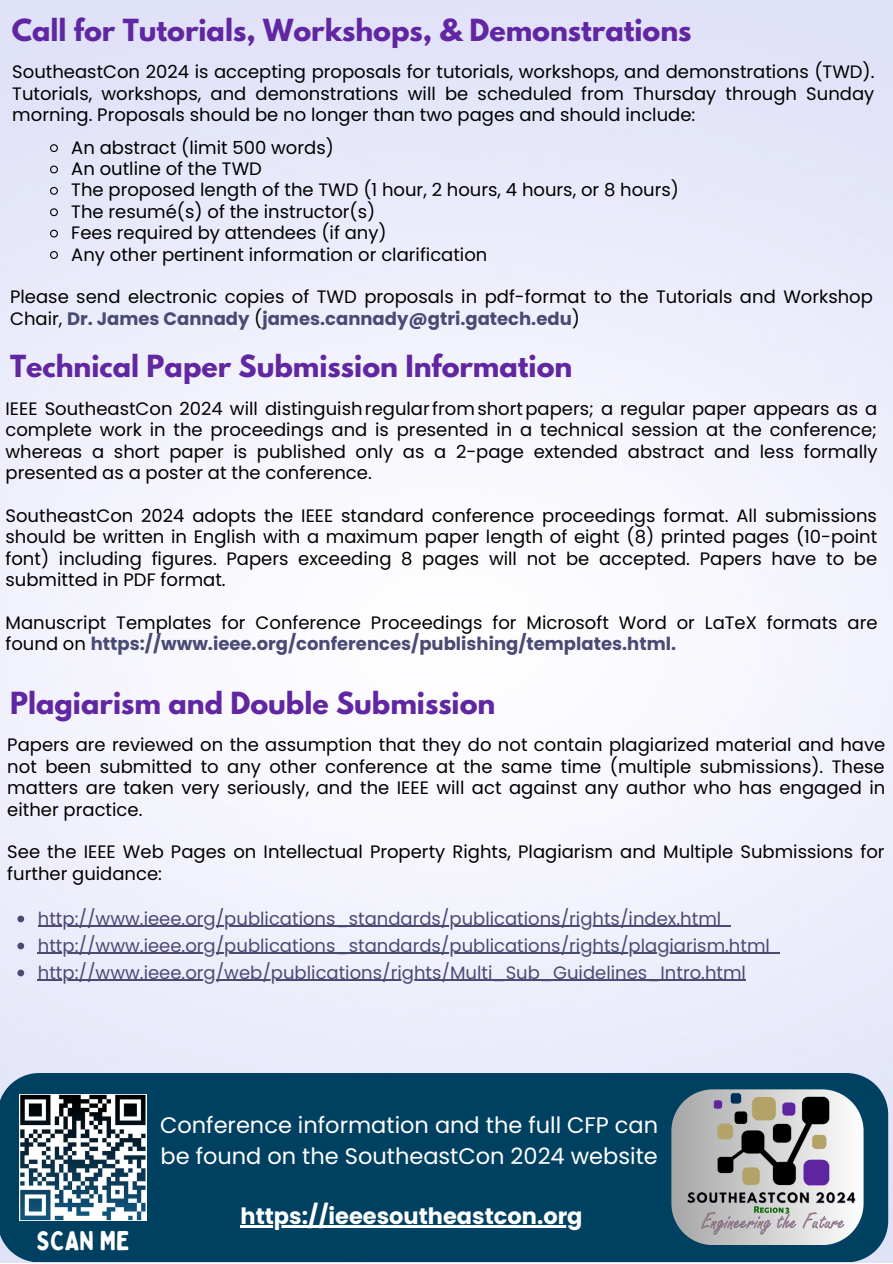
<style>
.page{position:relative;width:893px;height:1264px;background:#fff}
.page>*{position:absolute;margin:0;border:0;box-sizing:border-box;transform-origin:0 0}
.t1{font:700 27px "League Spartan";color:#6127a2}
.t2{font:27px "Bobby Jones Soft";color:#fff}
.t3{font:22.5px/31.5px "Poppins";color:#fff}
.t4{font:700 22.5px "Poppins";color:#fff}
.t5{font:18px/21.3px "Poppins";color:#000;text-align:justify}
.t6{font:18px/27px "Poppins";color:#494b75}
.s1{font-weight:700;color:#494b75}
</style>
<div class="page">
<img style="left:0;top:0;width:892px;height:1262px">
<svg style="left:49px;top:143px;width:10px;height:10px"></svg>
<svg style="left:49px;top:165px;width:10px;height:9px"></svg>
<svg style="left:49px;top:186px;width:10px;height:10px"></svg>
<svg style="left:49px;top:207px;width:10px;height:10px"></svg>
<svg style="left:49px;top:229px;width:10px;height:9px"></svg>
<svg style="left:49px;top:250px;width:10px;height:10px"></svg>
<svg style="left:17px;top:915px;width:7px;height:7px"></svg>
<hr style="left:38px;top:925px;width:683px;height:1px;background:#494b75">
<svg style="left:17px;top:942px;width:7px;height:7px"></svg>
<hr style="left:38px;top:952px;width:732px;height:1px;background:#494b75">
<svg style="left:17px;top:969px;width:7px;height:7px"></svg>
<hr style="left:38px;top:979px;width:708px;height:1px;background:#494b75">
<div style="left:0;top:1073px;width:888px;height:188px;background:#004162"></div>
<svg style="left:671px;top:1089px;width:192px;height:155px"></svg>
<img style="left:685px;top:1085px;width:171px;height:153px">
<img style="left:20px;top:1094px;width:127px;height:126px">
<hr style="left:240px;top:1224px;width:342px;height:3px;background:#fff">
<h1 class="t1" style="left:12px;top:17px;width:681px">Call for Tutorials, Workshops, &amp; Demonstrations</h1>
<p class="t5" style="left:12px;top:61px;width:863px">SoutheastCon 2024 is accepting proposals for tutorials, workshops, and demonstrations (TWD).<br>Tutorials, workshops, and demonstrations will be scheduled from Thursday through Sunday morning. Proposals should be no longer than two pages and should include:</p>
<p class="t5" style="left:71px;top:137px;width:609px;text-align:left">An abstract (limit 500 words)<br>An outline of the TWD<br>The proposed length of the TWD (1 hour, 2 hours, 4 hours, or 8 hours)<br>The resumé(s) of the instructor(s)<br>Fees required by attendees (if any)<br>Any other pertinent information or clarification</p>
<p class="t5" style="left:10px;top:286px;width:864px">Please send electronic copies of TWD proposals in pdf-format to the Tutorials and Workshop<br>Chair, <span class="s1">Dr. James Cannady</span> (<span class="s1">james.cannady@gtri.gatech.edu</span>)</p>
<h1 class="t1" style="left:10px;top:353px;width:564px">Technical Paper Submission Information</h1>
<p class="t5" style="left:6px;top:398px;width:873px">IEEE SoutheastCon 2024 will distinguishregularfromshortpapers; a regular paper appears as a complete work in the proceedings and is presented in a technical session at the conference; whereas a short paper is published only as a 2-page extended abstract and less formally presented as a poster at the conference.</p>
<p class="t5" style="left:6px;top:505px;width:873px">SoutheastCon 2024 adopts the IEEE standard conference proceedings format. All submissions should be written in English with a maximum paper length of eight (8) printed pages (10-point font) including figures. Papers exceeding 8 pages will not be accepted. Papers have to be submitted in PDF format.</p>
<p class="t5" style="left:6px;top:612px;width:873px">Manuscript Templates for Conference Proceedings for Microsoft Word or LaTeX formats are found on <span class="s1">https://www.ieee.org/conferences/publishing/templates.html.</span></p>
<h1 class="t1" style="left:10px;top:689px;width:487px">Plagiarism and Double Submission</h1>
<p class="t5" style="left:7px;top:734px;width:879px">Papers are reviewed on the assumption that they do not contain plagiarized material and have not been submitted to any other conference at the same time (multiple submissions). These matters are taken very seriously, and the IEEE will act against any author who has engaged in either practice.</p>
<p class="t5" style="left:7px;top:841px;width:878px">See the IEEE Web Pages on Intellectual Property Rights, Plagiarism and Multiple Submissions for further guidance:</p>
<p class="t6" style="left:38px;top:904px;width:733px">http://www.ieee.org/publications_standards/publications/rights/index.html http://www.ieee.org/publications_standards/publications/rights/plagiarism.html http://www.ieee.org/web/publications/rights/Multi_Sub_Guidelines_Intro.html</p>
<h1 class="t2" style="left:36px;top:1223px;width:95px">SCAN ME</h1>
<p class="t3" style="left:160px;top:1109px;width:499px">Conference information and the full CFP can be found on the SoutheastCon 2024 website</p>
<p class="t4" style="left:240px;top:1200px;width:343px">https://ieeesoutheastcon.org</p>
</div>
